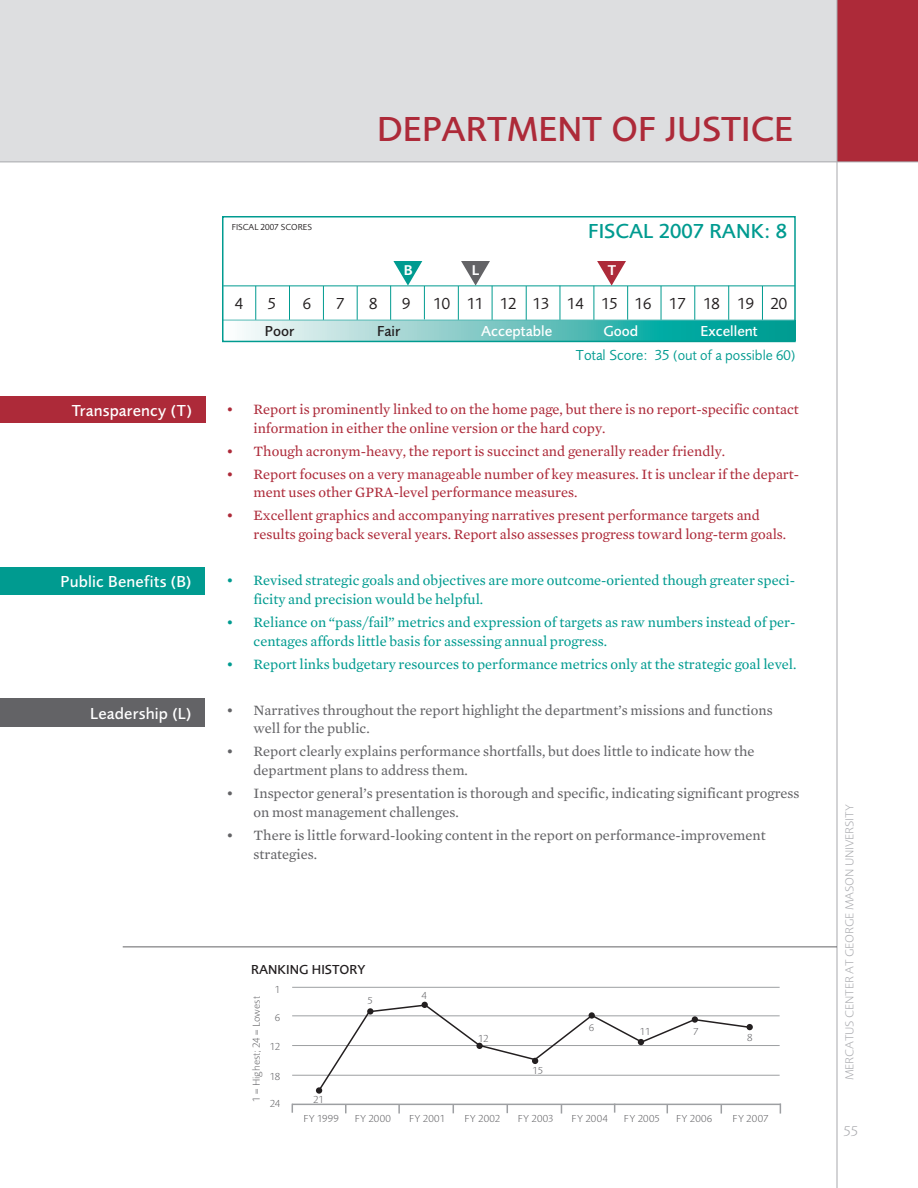
<style>
.page{position:relative;width:918px;height:1188px;background:#fff}
.page>*{position:absolute;margin:0;border:0;box-sizing:border-box;transform-origin:0 0}
.t1{font:500 36px "Foundry Sans";color:#ad2a39}
.t2{font:500 21px "Foundry Sans";color:#009b90}
.t3{font:500 16.5px "Foundry Sans";letter-spacing:.01em;color:#fff}
.t4{font:16.5px "Foundry Sans";color:#231f20}
.t5{font:500 15px "Foundry Sans";color:#fff}
.t6{font:500 15px "Foundry Sans";color:#231f20}
.t7{font:600 14.7px "Foundry Sans";color:#fff}
.t8{font:14.55px/18.8px "Mercury Text G2";color:#ad2a39}
.t9{font:14.55px/18.8px "Mercury Text G2";color:#636366}
.t10{font:14.55px/18.8px "Mercury Text G2";color:#009b90}
.t11{font:14.55px "Foundry Sans";color:#009b90}
.t12{font:300 14.55px "Foundry Sans";color:#a8a9ad}
.t13{font:500 13.5px "Foundry Sans";color:#231f20}
.t14{font:300 12px "Foundry Sans";color:#a8a9ad}
.t15{font:300 10.5px "Foundry Sans";letter-spacing:.025em;color:#636366}
.t16{font:9px "Foundry Sans";color:#231f20}
.s1{font-size:15px}
</style>
<div class="page">
<hr style="left:255px;top:286px;width:1px;height:35px;background:#009b90">
<hr style="left:289px;top:286px;width:1px;height:34px;background:#009b90">
<hr style="left:323px;top:286px;width:1px;height:35px;background:#009b90">
<hr style="left:357px;top:286px;width:1px;height:34px;background:#009b90">
<hr style="left:390px;top:286px;width:1px;height:34px;background:#009b90">
<hr style="left:424px;top:286px;width:1px;height:33px;background:#009b90">
<hr style="left:458px;top:286px;width:1px;height:34px;background:#009b90">
<hr style="left:492px;top:286px;width:1px;height:34px;background:#009b90">
<hr style="left:526px;top:286px;width:1px;height:35px;background:#009b90">
<hr style="left:560px;top:286px;width:1px;height:34px;background:#009b90">
<hr style="left:594px;top:286px;width:1px;height:35px;background:#009b90">
<hr style="left:627px;top:286px;width:1px;height:34px;background:#009b90">
<hr style="left:661px;top:286px;width:1px;height:34px;background:#009b90">
<hr style="left:695px;top:286px;width:1px;height:34px;background:#009b90">
<hr style="left:728px;top:286px;width:1px;height:35px;background:#009b90">
<hr style="left:762px;top:286px;width:1px;height:34px;background:#009b90">
<svg style="left:244px;top:321px;width:549px;height:18px;background:#69c4c0"></svg>
<hr style="left:223px;top:320px;width:572px;height:1px;background:#55bab5">
<hr style="left:223px;top:286px;width:572px;height:1px;background:#009b90">
<div style="left:222px;top:216px;width:574px;height:126px;border:2px solid #009b90"></div>
<div style="left:0;top:0;width:918px;height:162px;background:#dddee0"></div>
<div style="left:837px;top:0;width:81px;height:162px;background:#ad2a39"></div>
<hr style="left:0;top:162px;width:918px;height:1px;background:#a8a9ad">
<hr style="left:837px;top:0;width:1px;height:1188px;background:#a8a9ad">
<div style="left:0;top:396px;width:205px;height:27px;background:#ad2a39"></div>
<hr style="left:123px;top:947px;width:714px;height:1px;background:#636366">
<div style="left:0;top:567px;width:205px;height:27px;background:#009b90"></div>
<div style="left:0;top:699px;width:205px;height:28px;background:#636366"></div>
<hr style="left:292px;top:987px;width:488px;height:1px;background:#9d9fa2">
<hr style="left:292px;top:1016px;width:488px;height:1px;background:#9d9fa2">
<hr style="left:292px;top:1045px;width:488px;height:1px;background:#9d9fa2">
<hr style="left:292px;top:1075px;width:488px;height:1px;background:#9d9fa2">
<hr style="left:292px;top:1104px;width:489px;height:1px;background:#9d9fa2">
<svg style="left:345px;top:1105px;width:2px;height:8px"></svg>
<svg style="left:398px;top:1105px;width:2px;height:9px"></svg>
<svg style="left:597px;top:261px;width:29px;height:25px"></svg>
<svg style="left:393px;top:261px;width:29px;height:25px"></svg>
<svg style="left:461px;top:261px;width:29px;height:25px"></svg>
<svg style="left:318px;top:1002px;width:435px;height:89px"></svg>
<div style="left:589px;top:1012px;width:6px;height:7px;background:#231f20;border-radius:50%"></div>
<div style="left:316px;top:1087px;width:6px;height:7px;background:#231f20;border-radius:50%"></div>
<div style="left:692px;top:1016px;width:6px;height:7px;background:#231f20;border-radius:50%"></div>
<p class="t3" style="left:72px;top:402px;width:122px">Transparency (T)</p>
<p class="t3" style="left:61px;top:573px;width:132px">Public Benefits (B)</p>
<p class="t3" style="left:90px;top:706px;width:103px">Leadership (L)</p>
<p class="t16" style="left:232px;top:223px;width:10px">Fiscal</p>
<p class="t16" style="left:261px;top:223px;width:31px">2007 Scores</p>
<p class="t1" style="left:377px;top:112px;width:413px">Department of Justice</p>
<p class="t2" style="left:588px;top:221px;width:200px">Fiscal 2007 Rank: 8</p>
<p class="t7" style="left:404px;top:263px;width:10px">B</p>
<p class="t7" style="left:472px;top:263px;width:8px">L</p>
<p class="t7" style="left:608px;top:263px;width:10px">T</p>
<p class="t4" style="left:235px;top:296px;width:10px">4</p>
<p class="t4" style="left:268px;top:296px;width:10px">5</p>
<p class="t4" style="left:303px;top:296px;width:10px">6</p>
<p class="t4" style="left:336px;top:296px;width:10px">7</p>
<p class="t4" style="left:369px;top:296px;width:10px">8</p>
<p class="t4" style="left:402px;top:296px;width:10px">9</p>
<p class="t4" style="left:433px;top:296px;width:355px">10 11 12 13 14 15 16 17 18 19 20</p>
<p class="t6" style="left:265px;top:324px;width:31px">Poor</p>
<p class="t6" style="left:377px;top:324px;width:25px">Fair</p>
<p class="t5" style="left:481px;top:324px;width:103px">Acceptable G</p>
<p class="t5" style="left:614px;top:324px;width:26px">ood</p>
<p class="t5" style="left:700px;top:324px;width:59px">Excellent</p>
<p class="t11" style="left:576px;top:348px;width:221px"><span class="s1">Total Score: 35</span> (out of a possible 60)</p>
<p class="t8" style="left:254px;top:400px;width:547px;text-indent:-27px">• Report is prominently linked to on the home page, but there is no report-specific contact information in either the online version or the hard copy.</p>
<p class="t8" style="left:226px;top:441px;width:500px">• Though acronym-heavy, the report is succinct and generally reader friendly.</p>
<p class="t8" style="left:254px;top:464px;width:547px;text-indent:-27px">• Report focuses on a very manageable number of key measures. It is unclear if the depart&shy;ment uses other GPRA-level performance measures.</p>
<p class="t8" style="left:254px;top:506px;width:534px;text-indent:-27px">• Excellent graphics and accompanying narratives present performance targets and results going back several years. Report also assesses progress toward long-term goals.</p>
<p class="t10" style="left:254px;top:571px;width:543px;text-indent:-27px">• Revised strategic goals and objectives are more outcome-oriented though greater speci&shy;ficity and precision would be helpful.</p>
<p class="t10" style="left:254px;top:613px;width:544px;text-indent:-27px">• Reliance on “pass/fail” metrics and expression of targets as raw numbers instead of per&shy;centages affords little basis for assessing annual progress.</p>
<p class="t10" style="left:226px;top:654px;width:572px">• Report links budgetary resources to performance metrics only at the strategic goal level.</p>
<p class="t9" style="left:254px;top:700px;width:521px;text-indent:-27px">• Narratives throughout the report highlight the department’s missions and functions well for the public.</p>
<p class="t9" style="left:254px;top:742px;width:503px;text-indent:-27px">• Report clearly explains performance shortfalls, but does little to indicate how the department plans to address them.</p>
<p class="t9" style="left:254px;top:784px;width:548px;text-indent:-27px">• Inspector general’s presentation is thorough and specific, indicating significant progress on most management challenges.</p>
<p class="t9" style="left:254px;top:826px;width:514px;text-indent:-27px">• There is little forward-looking content in the report on performance-improvement strategies.</p>
<p class="t13" style="left:251px;top:963px;width:116px">Ranking H istory</p>
<p class="t15" style="left:275px;top:984px;width:7px">1</p>
<p class="t15" style="left:275px;top:1013px;width:7px">6</p>
<p class="t15" style="left:270px;top:1041px;width:12px">12</p>
<p class="t15" style="left:270px;top:1071px;width:12px">18</p>
<p class="t15" style="left:270px;top:1098px;width:12px">24</p>
<p class="t15" style="left:251px;top:1102px;width:107px;rotate:-90deg">1 = H ighest; 24 = Lowest</p>
<p class="t15" style="left:313px;top:1095px;width:12px">21</p>
<p class="t15" style="left:368px;top:996px;width:7px">5</p>
<p class="t15" style="left:422px;top:991px;width:7px">4</p>
<p class="t15" style="left:478px;top:1033px;width:12px">12</p>
<p class="t15" style="left:533px;top:1065px;width:12px">15</p>
<p class="t15" style="left:589px;top:1023px;width:7px">6</p>
<p class="t15" style="left:640px;top:1027px;width:12px">11</p>
<p class="t15" style="left:693px;top:1026px;width:7px">7</p>
<p class="t15" style="left:747px;top:1032px;width:7px">8</p>
<p class="t15" style="left:303px;top:1113px;width:46px">FY 1999 FY</p>
<p class="t15" style="left:368px;top:1113px;width:34px">2000 FY</p>
<p class="t15" style="left:423px;top:1113px;width:34px">2001 FY</p>
<p class="t15" style="left:478px;top:1113px;width:33px">2002 FY</p>
<p class="t15" style="left:532px;top:1113px;width:33px">2003 FY</p>
<p class="t15" style="left:585px;top:1113px;width:33px">2004 FY</p>
<p class="t15" style="left:638px;top:1113px;width:24px">2005</p>
<p class="t15" style="left:676px;top:1113px;width:38px">FY 2006</p>
<p class="t15" style="left:733px;top:1113px;width:37px">FY 2007</p>
<p class="t14" style="left:844px;top:1080px;width:277px;rotate:-90deg">Mercatus Center at Georg e Mason U niversity</p>
<p class="t12" style="left:843px;top:1124px;width:16px">55</p>
</div>
